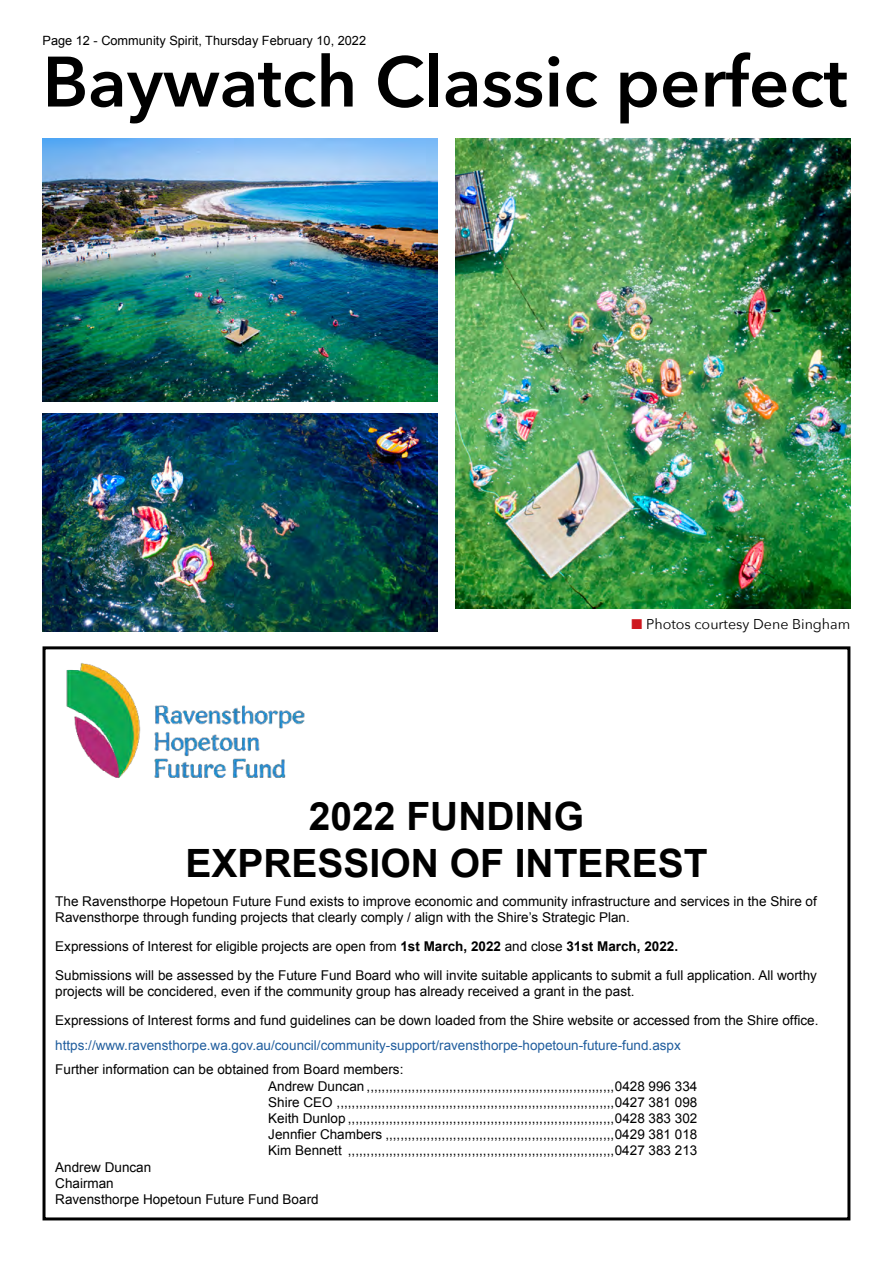
<style>
.page{position:relative;width:893px;height:1263px;background:#fff}
.page>*{position:absolute;margin:0;border:0;box-sizing:border-box;transform-origin:0 0}
.t1{font:600 70.5px "Avenir Next";color:#000}
.t2{font:700 39px/46.8px "Arial";color:#000;text-align:center}
.t3{font:14.25px "Avenir Next";color:#000}
.t4{font:13.5px/29px "Arial";color:#000}
.t5{font:13.5px "Arial";color:#215e9e}
.t6{font:12.75px "Arial";color:#000}
.s1{color:#ce171e}
.s2{font-weight:700}
</style>
<div class="page">
<div style="left:43px;top:646px;width:807px;height:574px;border:3px solid #000"></div>
<img style="left:66px;top:663px;width:239px;height:115px">
<img style="left:455px;top:138px;width:395px;height:470px">
<img style="left:43px;top:138px;width:395px;height:263px">
<img style="left:43px;top:413px;width:395px;height:218px">
<p class="t6" style="left:43px;top:32px;width:325px">Page 12 - Community Spirit, Thursday February 10, 2022</p>
<h1 class="t1" style="left:43px;top:22px;width:807px">Baywatch Classic perfect</h1>
<p class="t3" style="left:631px;top:612px;width:221px"><span class="s1">■</span> Photos courtesy Dene Bingham</p>
<h2 class="t2" style="left:185px;top:794px;width:524px">2022 FUNDING<br>EXPRESSION OF INTEREST</h2>
<p class="t4" style="left:55px;top:893px;width:763px;line-height:16.2px">The Ravensthorpe Hopetoun Future Fund exists to improve economic and community infrastructure and services in the Shire of<br>Ravensthorpe through funding projects that clearly comply / align with the Shire’s Strategic Plan.</p>
<p class="t4" style="left:55px;top:932px;width:763px">Expressions of Interest for eligible projects are open from <span class="s2">1st March, 2022</span> and close <span class="s2">31st March, 2022.<br></span>Submissions will be assessed by the Future Fund Board who will invite suitable applicants to submit a full application. All worthy</p>
<p class="t4" style="left:55px;top:977px;width:765px">projects will be concidered, even if the community group has already received a grant in the past.<br>Expressions of Interest forms and fund guidelines can be down loaded from the Shire website or accessed from the Shire office.</p>
<p class="t5" style="left:55px;top:1036px;width:627px">https://www.ravensthorpe.wa.gov.au/council/community-support/ravensthorpe-hopetoun-future-fund.aspx</p>
<p class="t4" style="left:55px;top:1055px;width:350px">Further information can be obtained from Board members:</p>
<p class="t4" style="left:268px;top:1071px;width:431px">Andrew Duncan ,,,,,,,,,,,,,,,,,,,,,,,,,,,,,,,,,,,,,,,,,,,,,,,,,,,,,,,,,,,,,,,,,,0428 996 334</p>
<p class="t4" style="left:268px;top:1088px;width:431px">Shire CEO ,,,,,,,,,,,,,,,,,,,,,,,,,,,,,,,,,,,,,,,,,,,,,,,,,,,,,,,,,,,,,,,,,,,,,,,,,,0427 381 098</p>
<p class="t4" style="left:268px;top:1104px;width:431px">Keith Dunlop ,,,,,,,,,,,,,,,,,,,,,,,,,,,,,,,,,,,,,,,,,,,,,,,,,,,,,,,,,,,,,,,,,,,,,,,0428 383 302</p>
<p class="t4" style="left:268px;top:1120px;width:431px">Jennfier Chambers ,,,,,,,,,,,,,,,,,,,,,,,,,,,,,,,,,,,,,,,,,,,,,,,,,,,,,,,,,,,,,0429 381 018</p>
<p class="t4" style="left:268px;top:1136px;width:431px">Kim Bennett ,,,,,,,,,,,,,,,,,,,,,,,,,,,,,,,,,,,,,,,,,,,,,,,,,,,,,,,,,,,,,,,,,,,,,,,0427 383 213</p>
<p class="t4" style="left:55px;top:1152px;width:98px">Andrew Duncan</p>
<p class="t4" style="left:55px;top:1169px;width:60px">Chairman</p>
<p class="t4" style="left:55px;top:1185px;width:265px">Ravensthorpe Hopetoun Future Fund Board</p>
</div>
